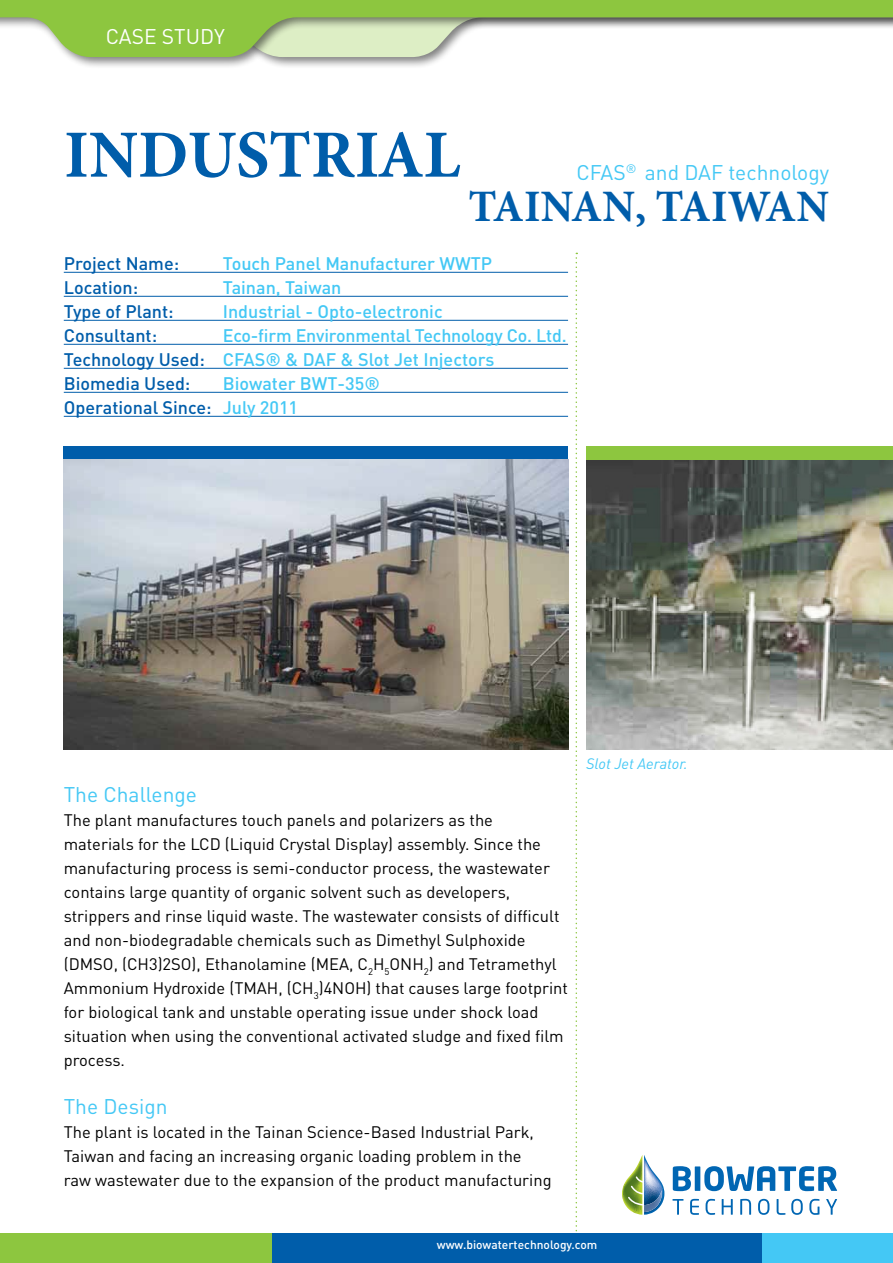
<style>
.page{position:relative;width:893px;height:1263px;background:#fff}
.page>*{position:absolute;margin:0;border:0;box-sizing:border-box;transform-origin:0 0}
.t1{font:700 67.5px "Minion Pro";color:#005daa}
.t2{font:700 45px "Minion Pro";color:#005daa}
.t3{font:21px "DIN";color:#44c8f5}
.t4{font:21px "DIN";color:#fff}
.t5{font:500 18px/24px "DIN";color:#44c8f5}
.t6{font:500 18px "DIN";color:#005daa}
.t7{font:16.5px/24px "DIN";color:#000}
.t8{font:italic 15px "DIN";color:#44c8f5}
.t9{font:500 12px "DIN";color:#fff}
.s1{color:#005daa}
</style>
<div class="page">
<svg style="left:576px;top:253px;width:1px;height:979px"></svg>
<div style="left:0;top:0;width:893px;height:69px;background:#000;opacity:.5"></div>
<svg style="left:0;top:0;width:893px;height:57px"></svg>
<div style="left:0;top:1233px;width:284px;height:30px;background:#8dc63f"></div>
<div style="left:748px;top:1233px;width:145px;height:30px;background:#44c8f5"></div>
<div style="left:272px;top:1233px;width:489px;height:30px;background:#005daa"></div>
<div style="left:64px;top:446px;width:504px;height:93px;background:#005daa"></div>
<div style="left:586px;top:446px;width:307px;height:88px;background:#8dc63f"></div>
<hr style="left:64px;top:272px;width:504px;height:1px;background:#005daa">
<hr style="left:64px;top:296px;width:504px;height:1px;background:#005daa">
<hr style="left:64px;top:320px;width:504px;height:1px;background:#005daa">
<hr style="left:64px;top:344px;width:504px;height:1px;background:#005daa">
<hr style="left:64px;top:368px;width:504px;height:1px;background:#005daa">
<hr style="left:64px;top:392px;width:504px;height:1px;background:#005daa">
<hr style="left:64px;top:416px;width:504px;height:1px;background:#005daa">
<svg style="left:673px;top:1166px;width:18px;height:25px"></svg>
<div style="left:695px;top:1166px;width:5px;height:25px;background:#0066b3"></div>
<svg style="left:704px;top:1166px;width:133px;height:25px"></svg>
<svg style="left:672px;top:1199px;width:11px;height:16px"></svg>
<svg style="left:690px;top:1199px;width:9px;height:16px"></svg>
<svg style="left:706px;top:1199px;width:9px;height:16px"></svg>
<svg style="left:722px;top:1199px;width:11px;height:16px"></svg>
<svg style="left:740px;top:1199px;width:11px;height:16px"></svg>
<svg style="left:758px;top:1199px;width:11px;height:16px"></svg>
<svg style="left:777px;top:1199px;width:8px;height:16px"></svg>
<svg style="left:791px;top:1199px;width:12px;height:16px"></svg>
<svg style="left:809px;top:1199px;width:10px;height:16px"></svg>
<svg style="left:826px;top:1199px;width:11px;height:16px"></svg>
<svg style="left:622px;top:1155px;width:43px;height:60px"></svg>
<img style="left:64px;top:460px;width:504px;height:290px">
<img style="left:586px;top:460px;width:307px;height:289px">
<p class="t4" style="left:106px;top:22px;width:121px">case study</p>
<h1 class="t1" style="left:64px;top:108px;width:398px">INDUSTRIAL</h1>
<p class="t3" style="left:576px;top:158px;width:254px">CFAS <sup>®</sup> and DAF technology</p>
<h2 class="t2" style="left:468px;top:175px;width:362px">TAINAN, TAIWAN</h2>
<p class="t6" style="left:64px;top:251px;width:117px">Project Name:</p>
<p class="t5" style="left:223px;top:251px;width:271px">Touch Panel Manufacturer WWTP</p>
<p class="t6" style="left:64px;top:275px;width:76px">Location:</p>
<p class="t5" style="left:223px;top:275px;width:120px">Tainan, Taiwan</p>
<p class="t6" style="left:64px;top:299px;width:111px">Type of Plant:</p>
<p class="t5" style="left:223px;top:299px;width:221px">Industrial - Opto-electronic</p>
<p class="t6" style="left:64px;top:323px;width:95px">Consultant:</p>
<p class="t5" style="left:64px;top:323px;width:504px;text-indent:159px">Eco-firm Environmental Technology Co. Ltd.<br><span class="s1">Technology Used:</span> CFAS® &amp; DAF &amp; Slot Jet Injectors<br><span class="s1">Biomedia Used:</span></p>
<p class="t5" style="left:64px;top:371px;width:318px;text-indent:159px">Biowater BWT-35®<br><span class="s1">Operational Since:</span> July 2011</p>
<p class="t3" style="left:64px;top:780px;width:135px">The Challenge</p>
<p class="t7" style="left:64px;top:807px;width:506px">The plant manufactures touch panels and polarizers as the<br>materials for the LCD (Liquid Crystal Display) assembly. Since the manufacturing process is semi-conductor process, the wastewater contains large quantity of organic solvent such as developers, strippers and rinse liquid waste. The wastewater consists of difficult and non-biodegradable chemicals such as Dimethyl Sulphoxide (DMSO, (CH3)2SO), Ethanolamine (MEA, C <sub>2</sub>H<sub>5</sub>ONH<sub>2</sub>) and Tetramethyl Ammonium Hydroxide (TMAH, (CH<sub>3</sub>)4NOH) that causes large footprint for biological tank and unstable operating issue under shock load situation when using the conventional activated sludge and fixed film process.</p>
<p class="t3" style="left:64px;top:1092px;width:105px">The Design</p>
<p class="t7" style="left:64px;top:1119px;width:489px">The plant is located in the Tainan Science-Based Industrial Park,<br>Taiwan and facing an increasing organic loading problem in the raw wastewater due to the expansion of the product manufacturing</p>
<p class="t8" style="left:586px;top:754px;width:103px">Slot Jet Aerator.</p>
<p class="t9" style="left:437px;top:1236px;width:162px">www.biowatertechnology.com</p>
</div>
